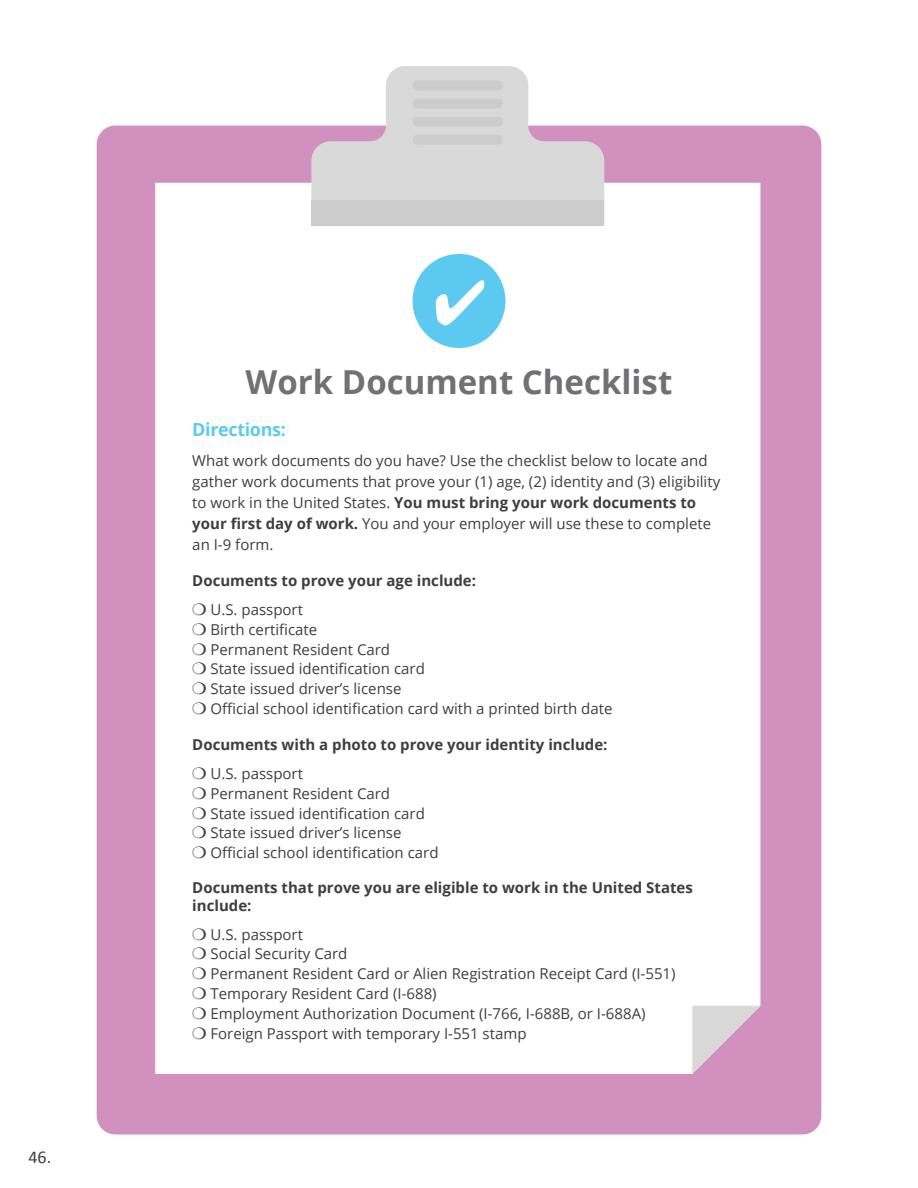
<style>
.page{position:relative;width:918px;height:1188px;background:#fff}
.page>*{position:absolute;margin:0;border:0;box-sizing:border-box;transform-origin:0 0}
.t1{font:700 33px "Open Sans";color:#717074}
.t2{font:700 18px "Open Sans";letter-spacing:-.02em;color:#5ccaf0}
.t3{font:18px "Calibri";color:#3e3e3f}
.t4{font:15px/21px "Open Sans";color:#3e3e3f}
.t5{font:700 15px/18px "Open Sans";color:#3e3e3f}
.s1{font-weight:700}
</style>
<div class="page">
<div style="left:97px;top:126px;width:724px;height:1008px;background:#d290bf;border-radius:19px"></div>
<div style="left:155px;top:183px;width:605px;height:891px;background:#fff"></div>
<svg style="left:692px;top:1006px;width:68px;height:68px"></svg>
<svg style="left:311px;top:66px;width:293px;height:134px;fill:#d9d9d9"></svg>
<div style="left:311px;top:200px;width:293px;height:25px;background:#ccc"></div>
<div style="left:413px;top:81px;width:90px;height:10px;background:#ccc;border-radius:5px"></div>
<div style="left:413px;top:99px;width:90px;height:10px;background:#ccc;border-radius:5px"></div>
<div style="left:413px;top:117px;width:90px;height:10px;background:#ccc;border-radius:5px"></div>
<div style="left:413px;top:135px;width:90px;height:10px;background:#ccc;border-radius:5px"></div>
<div style="left:413px;top:254px;width:92px;height:94px;background:#5ccaf0;border-radius:50%"></div>
<svg style="left:436px;top:280px;width:48px;height:45px"></svg>
<p class="t3" style="left:28px;top:1145px;width:24px">46.</p>
<p class="t1" style="left:246px;top:358px;width:428px">Work Document Checklist</p>
<p class="t2" style="left:192px;top:417px;width:95px">Directions:</p>
<p class="t4" style="left:192px;top:450px;width:517px">What work documents do you have? Use the checklist below to locate and</p>
<p class="t4" style="left:192px;top:471px;width:529px">gather work documents that prove your (1) age, (2) identity and (3) eligibility</p>
<p class="t4" style="left:192px;top:492px;width:520px">to work in the United States. <span class="s1">You must bring your work documents to your first day of work.</span> You and your employer will use these to complete an I-9 form.</p>
<p class="t5" style="left:192px;top:571px;width:285px">Documents to prove your age include:</p>
<p class="t4" style="left:192px;top:599px;width:112px">❍ U.S. passport</p>
<p class="t4" style="left:192px;top:618px;width:127px">❍ Birth certificate</p>
<p class="t4" style="left:192px;top:638px;width:199px">❍ Permanent Resident Card</p>
<p class="t4" style="left:192px;top:658px;width:234px">❍ State issued identification card</p>
<p class="t4" style="left:192px;top:678px;width:211px">❍ State issued driver’s license</p>
<p class="t4" style="left:192px;top:698px;width:422px">❍ Official school identification card with a printed birth date</p>
<p class="t5" style="left:192px;top:735px;width:417px">Documents with a photo to prove your identity include:</p>
<p class="t4" style="left:192px;top:763px;width:112px">❍ U.S. passport</p>
<p class="t4" style="left:192px;top:783px;width:199px">❍ Permanent Resident Card</p>
<p class="t4" style="left:192px;top:802px;width:234px">❍ State issued identification card</p>
<p class="t4" style="left:192px;top:822px;width:211px">❍ State issued driver’s license</p>
<p class="t4" style="left:192px;top:842px;width:248px">❍ Official school identification card</p>
<p class="t5" style="left:192px;top:878px;width:502px">Documents that prove you are eligible to work in the United States include:</p>
<p class="t4" style="left:192px;top:923px;width:112px">❍ U.S. passport</p>
<p class="t4" style="left:192px;top:943px;width:157px">❍ Social Security Card</p>
<p class="t4" style="left:192px;top:963px;width:485px">❍ Permanent Resident Card or Alien Registration Receipt Card (I-551)</p>
<p class="t4" style="left:192px;top:983px;width:246px">❍ Temporary Resident Card (I-688)</p>
<p class="t4" style="left:192px;top:1002px;width:455px">❍ Employment Authorization Document (I-766, I-688B, or I-688A)</p>
<p class="t4" style="left:192px;top:1022px;width:336px">❍ Foreign Passport with temporary I-551 stamp</p>
</div>
